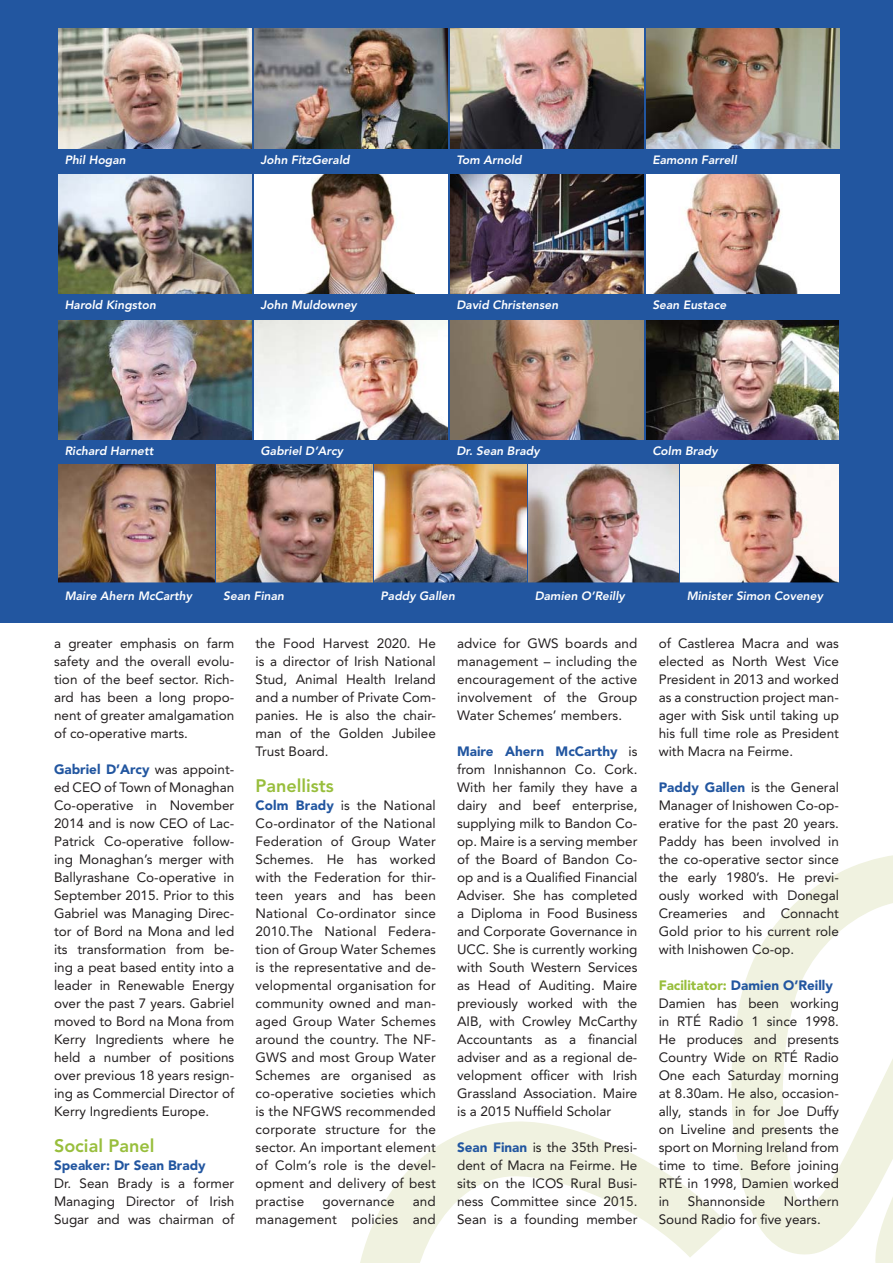
<style>
.page{position:relative;width:893px;height:1263px;background:#fff}
.page>*{position:absolute;margin:0;border:0;box-sizing:border-box;transform-origin:0 0}
.t1{font:800 18px "Avenir";color:#98be3c}
.t2{font:13.5px/18px "Avenir";color:#231f20;text-align:justify}
.t3{font:900 13.5px "Avenir";color:#2256a0}
.t4{font:italic 800 12px "Avenir";color:#fff}
.s1{font-weight:900;color:#2256a0}
.s2{font-weight:900;color:#98be3c}
</style>
<div class="page">
<div style="left:0;top:0;width:893px;height:623px;background:#2256a0"></div>
<svg style="left:731px;top:855px;width:162px;height:400px"></svg>
<svg style="left:872px;top:920px;width:21px;height:343px"></svg>
<svg style="left:360px;top:1120px;width:372px;height:143px"></svg>
<svg style="left:839px;top:29px;width:1px;height:119px"></svg>
<svg style="left:839px;top:175px;width:1px;height:119px"></svg>
<img style="left:58px;top:29px;width:194px;height:119px">
<img style="left:254px;top:29px;width:194px;height:119px">
<img style="left:450px;top:29px;width:194px;height:119px">
<img style="left:646px;top:29px;width:193px;height:119px">
<img style="left:58px;top:175px;width:194px;height:119px">
<div style="left:254px;top:175px;width:194px;height:119px;background:#fff"></div>
<img style="left:304px;top:175px;width:111px;height:119px">
<img style="left:450px;top:175px;width:194px;height:119px">
<div style="left:646px;top:175px;width:193px;height:119px;background:#fff"></div>
<img style="left:653px;top:175px;width:145px;height:119px">
<img style="left:58px;top:320px;width:194px;height:119px">
<img style="left:254px;top:320px;width:194px;height:119px">
<img style="left:450px;top:320px;width:194px;height:119px">
<img style="left:646px;top:320px;width:193px;height:119px">
<svg style="left:372px;top:465px;width:1px;height:117px"></svg>
<svg style="left:526px;top:465px;width:1px;height:117px"></svg>
<svg style="left:678px;top:465px;width:1px;height:117px"></svg>
<img style="left:58px;top:465px;width:157px;height:117px">
<img style="left:217px;top:465px;width:155px;height:117px">
<img style="left:374px;top:465px;width:152px;height:117px">
<img style="left:528px;top:465px;width:150px;height:117px">
<img style="left:680px;top:465px;width:159px;height:117px">
<p class="t4" style="left:65px;top:155px;width:63px">Phil Hogan</p>
<p class="t4" style="left:261px;top:155px;width:91px">John FitzGerald</p>
<p class="t4" style="left:456px;top:155px;width:67px">Tom Arnold</p>
<p class="t4" style="left:652px;top:155px;width:86px">Eamonn Farrell</p>
<p class="t4" style="left:65px;top:300px;width:93px">Harold Kingston</p>
<p class="t4" style="left:261px;top:300px;width:98px">John Muldowney</p>
<p class="t4" style="left:456px;top:300px;width:103px">David Christensen</p>
<p class="t4" style="left:652px;top:300px;width:75px">Sean Eustace</p>
<p class="t4" style="left:65px;top:446px;width:90px">Richard Harnett</p>
<p class="t4" style="left:261px;top:446px;width:84px">Gabriel D’Arcy</p>
<p class="t4" style="left:456px;top:446px;width:85px">Dr. Sean Brady</p>
<p class="t4" style="left:652px;top:446px;width:67px">Colm Brady</p>
<p class="t4" style="left:65px;top:590px;width:129px">Maire Ahern McCarthy</p>
<p class="t4" style="left:223px;top:590px;width:62px">Sean Finan</p>
<p class="t4" style="left:381px;top:590px;width:76px">Paddy Gallen</p>
<p class="t4" style="left:535px;top:590px;width:92px">Damien O’Reilly</p>
<p class="t4" style="left:687px;top:590px;width:138px">Minister Simon Coveney</p>
<p class="t2" style="left:54px;top:635px;width:182px">a greater emphasis on farm safety and the overall evolu&shy;tion of the beef sector. Rich&shy;ard has been a long propo&shy;nent of greater amalgamation of co-operative marts.</p>
<p class="t2" style="left:54px;top:761px;width:182px"><span class="s1">Gabriel D’Arcy</span> was appoint&shy;ed CEO of Town of Monaghan Co-operative in November 2014 and is now CEO of Lac-Patrick Co-operative follow&shy;ing Monaghan’s merger with Ballyrashane Co-operative in September 2015. Prior to this Gabriel was Managing Direc&shy;tor of Bord na Mona and led its transformation from be&shy;ing a peat based entity into a leader in Renewable Energy over the past 7 years. Gabriel moved to Bord na Mona from Kerry Ingredients where he held a number of positions over previous 18 years resign&shy;ing as Commercial Director of Kerry Ingredients Europe.</p>
<h1 class="t1" style="left:54px;top:1138px;width:102px">Social Panel</h1>
<p class="t3" style="left:54px;top:1160px;width:153px">Speaker: Dr Sean Brady</p>
<p class="t2" style="left:54px;top:1175px;width:182px">Dr. Sean Brady is a former Managing Director of Irish Sugar and was chairman of</p>
<p class="t2" style="left:256px;top:635px;width:182px">the Food Harvest 2020. He is a director of Irish National Stud, Animal Health Ireland and a number of Private Com&shy;panies. He is also the chair&shy;man of the Golden Jubilee Trust Board.</p>
<h1 class="t1" style="left:256px;top:778px;width:80px">Panellists</h1>
<p class="t2" style="left:256px;top:797px;width:182px"><span class="s1">Colm Brady</span> is the National Co-ordinator of the National Federation of Group Water Schemes. He has worked with the Federation for thir&shy;teen years and has been National Co-ordinator since 2010.The National Federa&shy;tion of Group Water Schemes is the representative and de&shy;velopmental organisation for community owned and man&shy;aged Group Water Schemes around the country. The NF-GWS and most Group Water Schemes are organised as co-operative societies which is the NFGWS recommended corporate structure for the sector. An important element of Colm’s role is the devel&shy;opment and delivery of best practise</p>
<p class="t2" style="left:256px;top:1193px;width:182px;text-align:right">and<br>management policies and</p>
<p class="t2" style="left:322px;top:1193px;width:74px">governance</p>
<p class="t2" style="left:457px;top:635px;width:182px">advice for GWS boards and management – including the encouragement of the active involvement of the Group Water Schemes’ members.</p>
<p class="t2" style="left:457px;top:743px;width:182px"><span class="s1">Maire Ahern McCarthy</span> is from Innishannon Co. Cork.<br>With her family they have a dairy and beef enterprise, supplying milk to Bandon Co&shy;op. Maire is a serving member of the Board of Bandon Co&shy;op and is a Qualified Financial Adviser. She has completed a Diploma in Food Business and Corporate Governance in UCC. She is currently working with South Western Services as Head of Auditing. Maire previously worked with the AIB, with Crowley McCarthy Accountants as a financial adviser and as a regional de&shy;velopment officer with Irish Grassland Association. Maire is a 2015 Nuffield Scholar</p>
<p class="t2" style="left:457px;top:1139px;width:182px"><span class="s1">Sean Finan</span> is the 35th Presi&shy;dent of Macra na Feirme. He sits on the ICOS Rural Busi&shy;ness Committee since 2015.<br>Sean is a founding member</p>
<p class="t2" style="left:659px;top:635px;width:182px">of Castlerea Macra and was elected as North West Vice President in 2013 and worked as a construction project man&shy;ager with Sisk until taking up his full time role as President with Macra na Feirme.</p>
<p class="t2" style="left:659px;top:779px;width:182px"><span class="s1">Paddy Gallen</span> is the General Manager of Inishowen Co-op&shy;erative for the past 20 years.<br>Paddy has been involved in the co-operative sector since the early 1980’s. He previ&shy;ously worked with Donegal Creameries and Connacht Gold prior to his current role with Inishowen Co-op.</p>
<p class="t2" style="left:659px;top:977px;width:182px;text-align:left"><span class="s2">Facilitator:</span> <span class="s1">Damien O’Reilly<br></span>Damien has been working in RTÉ Radio 1 since 1998.<br>He produces and presents<br>Country Wide on RTÉ Radio<br>One each Saturday morning at 8.30am. He also, occasion&shy;ally, stands in for Joe Duffy on Liveline and presents the sport on Morning Ireland from time to time. Before joining<br>RTÉ in 1998, Damien worked in</p>
<p class="t2" style="left:659px;top:1193px;width:182px;text-indent:125px">Northern<br>Sound Radio for five years.</p>
<p class="t2" style="left:688px;top:1193px;width:79px">Shannonside</p>
</div>
